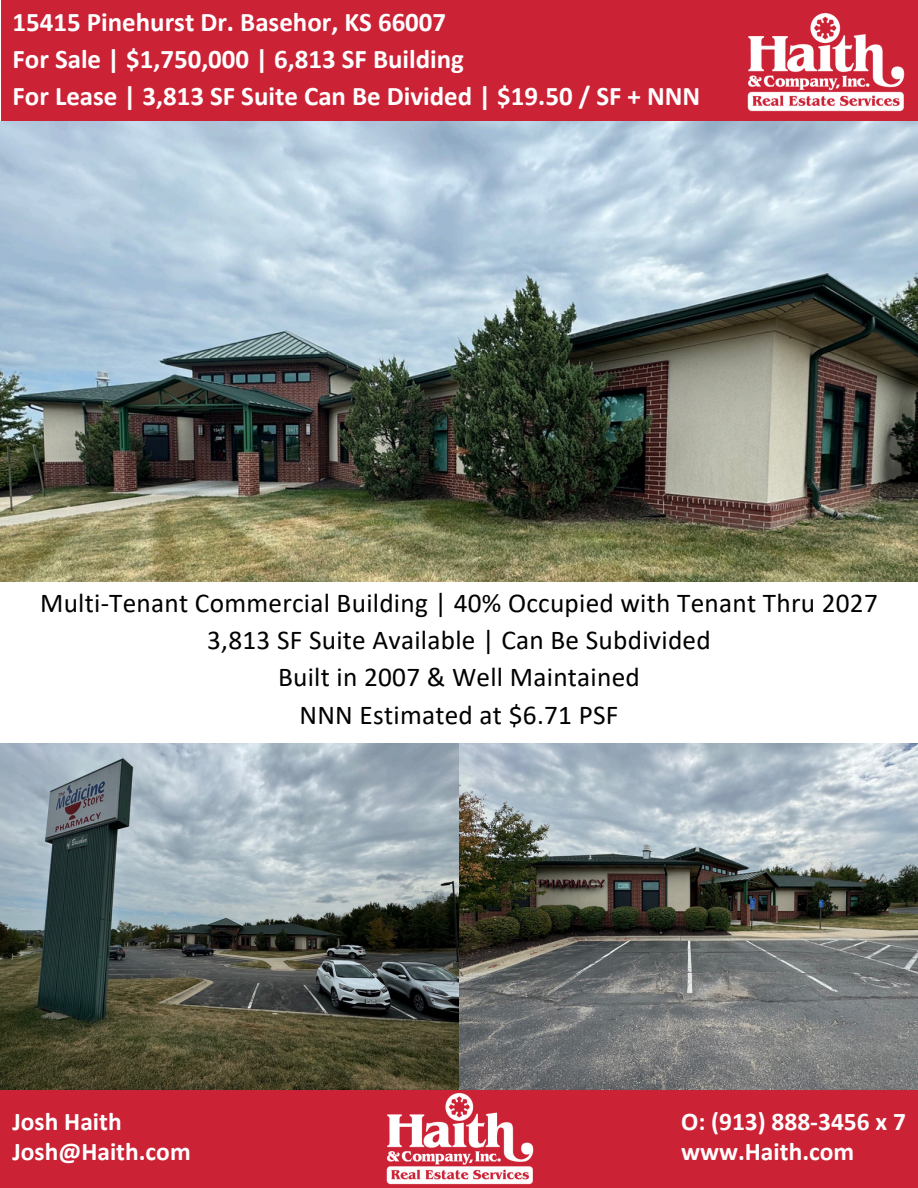
<style>
.page{position:relative;width:918px;height:1188px;background:#fff}
.page>*{position:absolute;margin:0;border:0;box-sizing:border-box;transform-origin:0 0}
.t1{font:27.3px "Calibri";letter-spacing:.01em;color:#000}
.t2{font:700 27px/37.2px "Calibri";color:#fff}
.t3{font:700 25.5px/30.3px "Calibri";color:#fff}
</style>
<div class="page">
<div style="left:2px;top:0;width:916px;height:122px;background:#cc2236"></div>
<div style="left:0;top:1089px;width:918px;height:99px;background:#cc2236"></div>
<img style="left:747px;top:13px;width:158px;height:98px">
<img style="left:386px;top:1093px;width:148px;height:92px">
<img style="left:0;top:122px;width:918px;height:460px">
<img style="left:0;top:744px;width:918px;height:345px">
<h1 class="t2" style="left:13px;top:5px;width:689px">15415 Pinehurst Dr. Basehor, KS 66007<br>For Sale | $1,750,000 | 6,813 SF Building<br>For Lease | 3,813 SF Suite Can Be Divided | $19.50 / SF + NNN</h1>
<p class="t1" style="left:40px;top:592px;width:839px">Multi-Tenant Commercial Building | 40% Occupied with Tenant Thru 2027</p>
<p class="t1" style="left:207px;top:629px;width:505px">3,813 SF Suite Available | Can Be Subdivided</p>
<h1 class="t1" style="left:278px;top:666px;width:363px">Built in 2007 &amp; Well Maintained</h1>
<p class="t1" style="left:300px;top:703px;width:320px">NNN Estimated at $6.71 PSF</p>
<p class="t3" style="left:13px;top:1108px;width:180px">Josh Haith<br>Josh@Haith.com</p>
<h1 class="t3" style="left:681px;top:1108px;width:226px">O: (913) 888-3456 x 7 www.Haith.com</h1>
</div>
